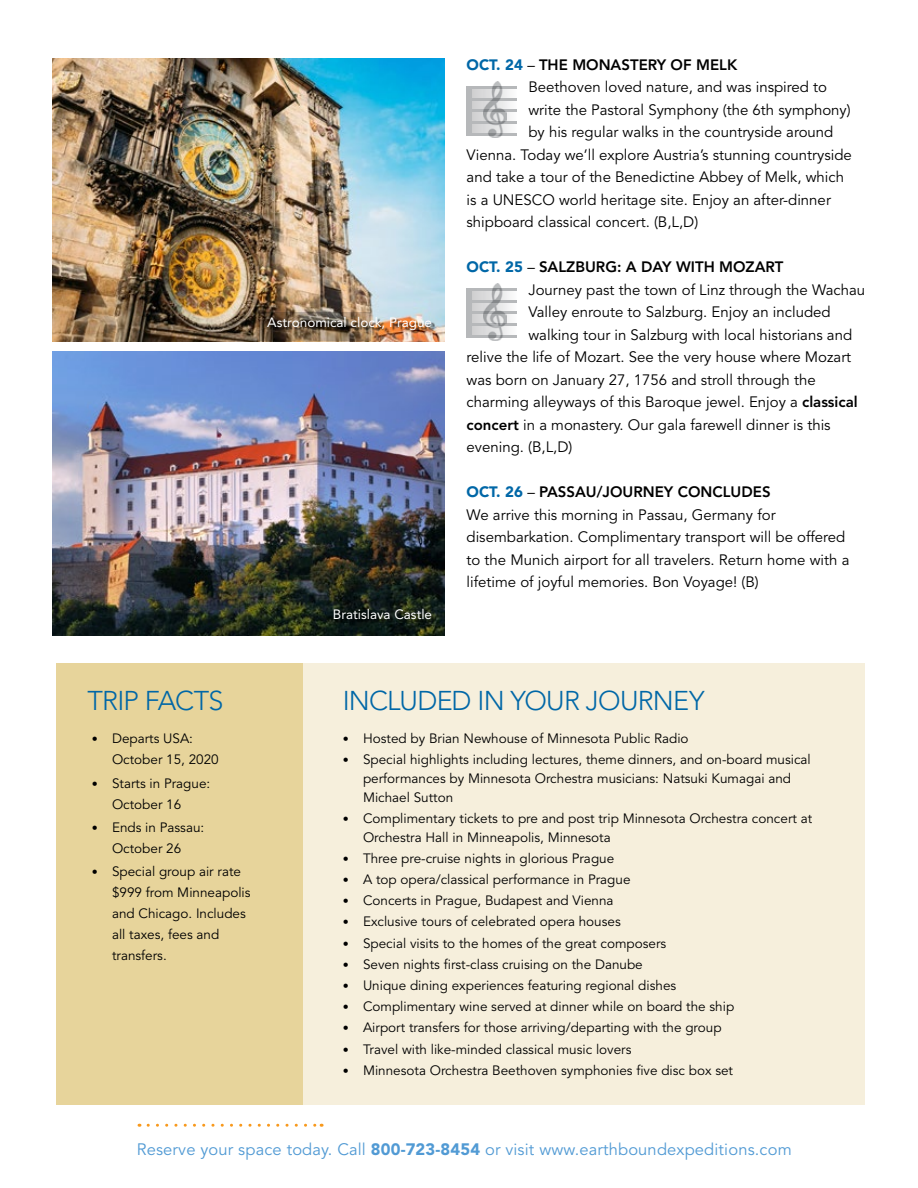
<style>
.page{position:relative;width:918px;height:1188px;background:#fff}
.page>*{position:absolute;margin:0;border:0;box-sizing:border-box;transform-origin:0 0}
.t1{font:300 27px "Avenir";letter-spacing:-.03em;color:#0067a7}
.t2{font:16.5px "Avenir";letter-spacing:.01em;color:#519ad4}
.t3{font:15px/22.5px "Avenir";color:#000}
.t4{font:800 15px "Avenir";color:#000}
.t5{font:13.5px/21px "Avenir";color:#000}
.t6{font:13.5px "Avenir";color:#fff}
.s1{font-weight:900;color:#0067a7}
.s2{font-weight:400}
.s3{font-weight:800}
.s4{font-size:12px}
.s5{font-weight:900}
</style>
<div class="page">
<div style="left:230px;top:664px;width:635px;height:441px;background:#f6efdc"></div>
<div style="left:56px;top:664px;width:246px;height:441px;background:#e7d49b"></div>
<img style="left:52px;top:58px;width:393px;height:284px">
<img style="left:52px;top:352px;width:393px;height:283px">
<div style="left:335px;top:611px;width:100px;height:12px;background:#000;opacity:.75"></div>
<svg style="left:148px;top:1124px;width:174px;height:3px"></svg>
<svg style="left:472px;top:88px;width:45px;height:45px"></svg>
<div style="left:467px;top:86px;width:5px;height:49px;background:#b6b8ba"></div>
<hr style="left:468px;top:86px;width:49px;height:2px;background:#b6b8ba">
<hr style="left:468px;top:133px;width:49px;height:2px;background:#b6b8ba">
<hr style="left:468px;top:121px;width:49px;height:2px;background:#b6b8ba">
<hr style="left:468px;top:110px;width:49px;height:2px;background:#b6b8ba">
<hr style="left:468px;top:98px;width:49px;height:2px;background:#b6b8ba">
<img style="left:484px;top:82px;width:22px;height:56px">
<svg style="left:472px;top:290px;width:45px;height:45px"></svg>
<div style="left:467px;top:288px;width:5px;height:49px;background:#b6b8ba"></div>
<hr style="left:468px;top:288px;width:49px;height:2px;background:#b6b8ba">
<hr style="left:468px;top:335px;width:49px;height:2px;background:#b6b8ba">
<hr style="left:468px;top:323px;width:49px;height:3px;background:#b6b8ba">
<hr style="left:468px;top:312px;width:49px;height:2px;background:#b6b8ba">
<hr style="left:468px;top:300px;width:49px;height:2px;background:#b6b8ba">
<img style="left:484px;top:284px;width:22px;height:56px">
<svg style="left:260px;top:313px;width:111px;height:28px;background:#78634d"></svg>
<div style="left:268px;top:319px;width:167px;height:15px;background:#000;opacity:.75"></div>
<p class="t6" style="left:267px;top:315px;width:166px">Astronomical clock, Prague</p>
<p class="t6" style="left:333px;top:607px;width:101px">Bratislava Castle</p>
<p class="t4" style="left:467px;top:56px;width:272px"><span class="s1">OCT. 24</span> <span class="s2">–</span> THE MONASTERY OF MELK</p>
<p class="t3" style="left:528px;top:76px;width:300px">Beethoven loved nature, and was inspired to</p>
<p class="t3" style="left:528px;top:99px;width:324px">write the Pastoral Symphony (the 6th symphony)</p>
<p class="t3" style="left:528px;top:121px;width:306px">by his regular walks in the countryside around</p>
<p class="t3" style="left:467px;top:144px;width:387px">Vienna. Today we’ll explore Austria’s stunning countryside</p>
<p class="t3" style="left:467px;top:166px;width:379px">and take a tour of the Benedictine Abbey of Melk, which</p>
<p class="t3" style="left:467px;top:189px;width:366px">is a UNESCO world heritage site. Enjoy an after-dinner</p>
<p class="t3" style="left:467px;top:211px;width:233px">shipboard classical concert. (B,L,D)</p>
<p class="t4" style="left:467px;top:258px;width:318px"><span class="s1">OCT. 25</span> <span class="s2">–</span> SALZBURG: A DAY WITH MOZART</p>
<p class="t3" style="left:528px;top:279px;width:338px">Journey past the town of Linz through the Wachau</p>
<p class="t3" style="left:528px;top:301px;width:304px">Valley enroute to Salzburg. Enjoy an included</p>
<p class="t3" style="left:528px;top:324px;width:325px">walking tour in Salzburg with local historians and</p>
<p class="t3" style="left:467px;top:346px;width:386px">relive the life of Mozart. See the very house where Mozart</p>
<p class="t3" style="left:467px;top:369px;width:351px">was born on January 27, 1756 and stroll through the</p>
<p class="t3" style="left:467px;top:391px;width:393px">charming alleyways of this Baroque jewel. Enjoy a <span class="s3">classical</span></p>
<p class="t3" style="left:467px;top:414px;width:366px"><span class="s3">concert</span> in a monastery. Our gala farewell dinner is this</p>
<p class="t3" style="left:467px;top:436px;width:107px">evening. (B,L,D)</p>
<p class="t3" style="left:467px;top:481px;width:384px"><span class="s1">OCT. 26</span> – <span class="s3">PASSAU/JOURNEY CONCLUDES<br></span>We arrive this morning in Passau, Germany for disembarkation. Complimentary transport will be offered to the Munich airport for all travelers. Return home with a lifetime of joyful memories. Bon Voyage! (B)</p>
<h1 class="t1" style="left:87px;top:685px;width:138px">TRIP FACTS</h1>
<h1 class="t1" style="left:343px;top:685px;width:363px">INCLUDED IN YOUR JOURNEY</h1>
<p class="t5" style="left:112px;top:728px;width:108px;text-indent:-20px"><span class="s4">•</span> Departs USA:<br>October 15, 2020</p>
<p class="t5" style="left:112px;top:773px;width:100px;text-indent:-20px"><span class="s4">•</span> Starts in Prague:<br>October 16</p>
<p class="t5" style="left:92px;top:817px;width:114px;text-align:center"><span class="s4">•</span> Ends in Passau:<br>October 26</p>
<p class="t5" style="left:112px;top:862px;width:140px;text-indent:-20px"><span class="s4">•</span> Special group air rate $999 from Minneapolis and Chicago. Includes all taxes, fees and transfers.</p>
<p class="t5" style="left:343px;top:728px;width:347px"><span class="s4">•</span> Hosted by Brian Newhouse of Minnesota Public Radio</p>
<p class="t5" style="left:363px;top:751px;width:449px;line-height:18.8px;text-indent:-20px"><span class="s4">•</span> Special highlights including lectures, theme dinners, and on-board musical performances by Minnesota Orchestra musicians: Natsuki Kumagai and<br>Michael Sutton</p>
<p class="t5" style="left:363px;top:809px;width:451px;line-height:18.8px;text-indent:-20px"><span class="s4">•</span> Complimentary tickets to pre and post trip Minnesota Orchestra concert at<br>Orchestra Hall in Minneapolis, Minnesota</p>
<p class="t5" style="left:343px;top:848px;width:273px"><span class="s4">•</span> Three pre-cruise nights in glorious Prague</p>
<p class="t5" style="left:343px;top:869px;width:289px"><span class="s4">•</span> A top opera/classical performance in Prague</p>
<p class="t5" style="left:343px;top:891px;width:272px"><span class="s4">•</span> Concerts in Prague, Budapest and Vienna</p>
<p class="t5" style="left:343px;top:912px;width:280px"><span class="s4">•</span> Exclusive tours of celebrated opera houses</p>
<p class="t5" style="left:343px;top:933px;width:325px"><span class="s4">•</span> Special visits to the homes of the great composers</p>
<p class="t5" style="left:343px;top:954px;width:302px"><span class="s4">•</span> Seven nights first-class cruising on the Danube</p>
<p class="t5" style="left:343px;top:975px;width:335px"><span class="s4">•</span> Unique dining experiences featuring regional dishes</p>
<p class="t5" style="left:343px;top:996px;width:393px"><span class="s4">•</span> Complimentary wine served at dinner while on board the ship</p>
<p class="t5" style="left:343px;top:1018px;width:380px"><span class="s4">•</span> Airport transfers for those arriving/departing with the group</p>
<p class="t5" style="left:343px;top:1039px;width:290px"><span class="s4">•</span> Travel with like-minded classical music lovers</p>
<p class="t5" style="left:343px;top:1060px;width:392px"><span class="s4">•</span> Minnesota Orchestra Beethoven symphonies five disc box set</p>
<p class="t2" style="left:137px;top:1140px;width:656px">Reserve your space today. Call <span class="s5">800-723-8454</span> or visit www.earthboundexpeditions.com</p>
</div>
